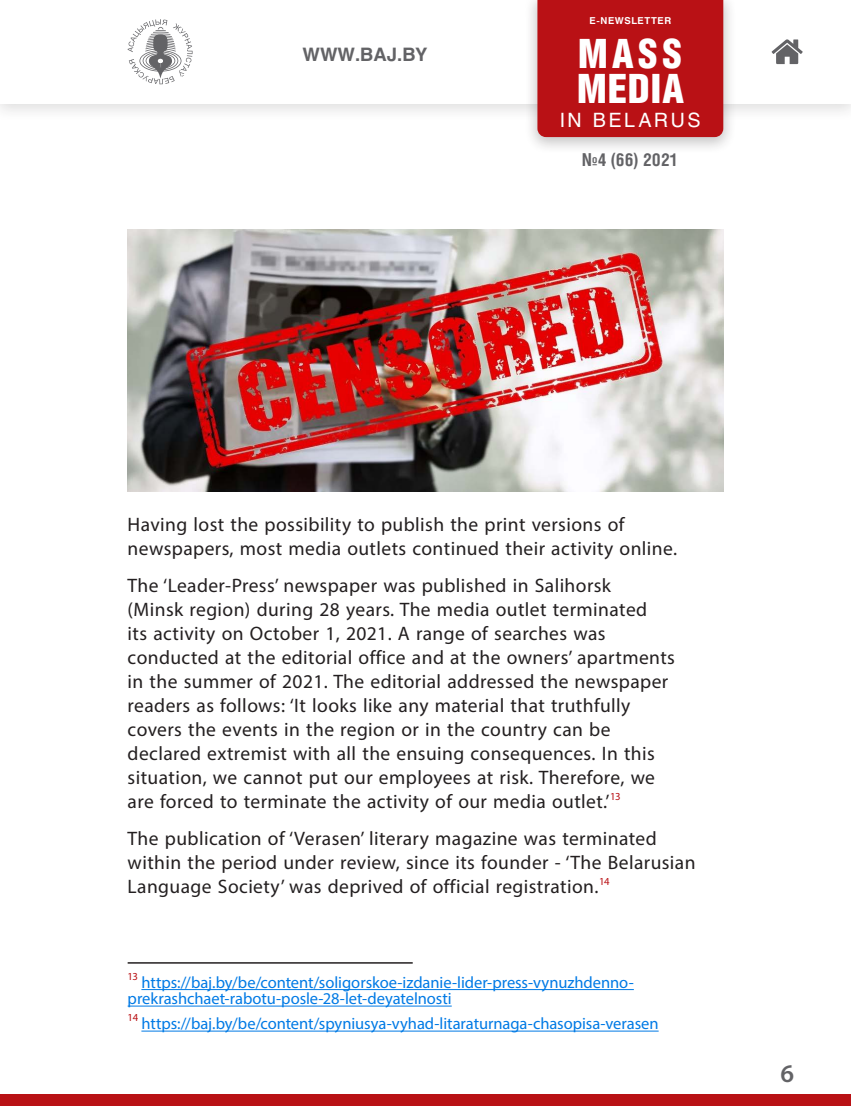
<style>
.page{position:relative;width:851px;height:1106px;background:#fff}
.page>*{position:absolute;margin:0;border:0;box-sizing:border-box;transform-origin:0 0}
.t1{font:40.5px/35.2px "Helios Cond Black C";letter-spacing:.025em;color:#fff}
.t2{font:600 25.5px "Myriad Pro";color:#636366}
.t3{font:19.5px/24px "Myriad Pro";letter-spacing:.02em;color:#231f20}
.t4{font:19.5px "Helios C";letter-spacing:.14em;color:#fff}
.t5{font:700 18.3px "Helios C";color:#636366}
.t6{font:700 17.85px "Helios Cond C";color:#636366}
.t7{font:16.5px/16.5px "Myriad Pro";letter-spacing:-.005em;color:#007ae5}
.t8{font:10.8px "Myriad Pro";color:#b91115}
.t9{font:700 9.45px "Helios C";letter-spacing:.06em;color:#fff}
</style>
<div class="page">
<div style="left:0;top:1094px;width:850px;height:12px;background:#b91115"></div>
<hr style="left:128px;top:962px;width:284px;height:1px;background:#231f20">
<hr style="left:141px;top:989px;width:492px;height:1px;background:#007ae5">
<hr style="left:128px;top:1005px;width:323px;height:1px;background:#007ae5">
<hr style="left:141px;top:1030px;width:517px;height:1px;background:#007ae5">
<img style="left:128px;top:230px;width:595px;height:261px">
<div style="left:0;top:0;width:850px;height:122px;background:#231f20;opacity:.15"></div>
<div style="left:0;top:0;width:850px;height:103px;background:#fff"></div>
<svg style="left:128px;top:19px;width:64px;height:65px"></svg>
<svg style="left:771px;top:39px;width:31px;height:25px"></svg>
<div style="left:523px;top:0;width:213px;height:155px;background:#231f20;opacity:.25"></div>
<div style="left:537px;top:0;width:186px;height:137px;background:#b91115"></div>
<p class="t5" style="left:302px;top:44px;width:126px">WWW.BAJ.BY</p>
<p class="t9" style="left:589px;top:15px;width:83px">E-NEWSLETTER</p>
<h1 class="t1" style="left:576px;top:35px;width:109px">MASS<br>MEDIA</h1>
<p class="t4" style="left:560px;top:109px;width:142px">IN BELARUS</p>
<p class="t6" style="left:582px;top:149px;width:98px">№4 (66) 2021</p>
<p class="t3" style="left:128px;top:512px;width:551px">Having lost the possibility to publish the print versions of newspapers, most media outlets continued their activity online.</p>
<p class="t3" style="left:128px;top:573px;width:548px">The ‘Leader-Press’ newspaper was published in Salihorsk<br>(Minsk region) during 28 years. The media outlet terminated<br>its activity on October 1, 2021. A range of searches was conducted at the editorial office and at the owners’ apartments in the summer of 2021. The editorial addressed the newspaper readers as follows: ‘It looks like any material that truthfully covers the events in the region or in the country can be declared extremist with all the ensuing consequences. In this situation, we cannot put our employees at risk. Therefore, we are forced to terminate the activity of our media outlet.’<sup>13</sup></p>
<p class="t3" style="left:128px;top:826px;width:569px">The publication of ‘Verasen’ literary magazine was terminated within the period under review, since its founder - ‘The Belarusian<br>Language Society’ was deprived of official registration.<sup>14</sup></p>
<p class="t8" style="left:128px;top:969px;width:12px">13</p>
<p class="t7" style="left:128px;top:973px;width:507px;text-indent:14px">https://baj.by/be/content/soligorskoe-izdanie-lider-press-vynuzhdenno&shy;prekrashchaet-rabotu-posle-28-let-deyatelnosti</p>
<p class="t8" style="left:128px;top:1010px;width:12px">14</p>
<p class="t7" style="left:141px;top:1015px;width:518px">https://baj.by/be/content/spyniusya-vyhad-litaraturnaga-chasopisa-verasen</p>
<h2 class="t2" style="left:780px;top:1057px;width:15px">6</h2>
</div>
